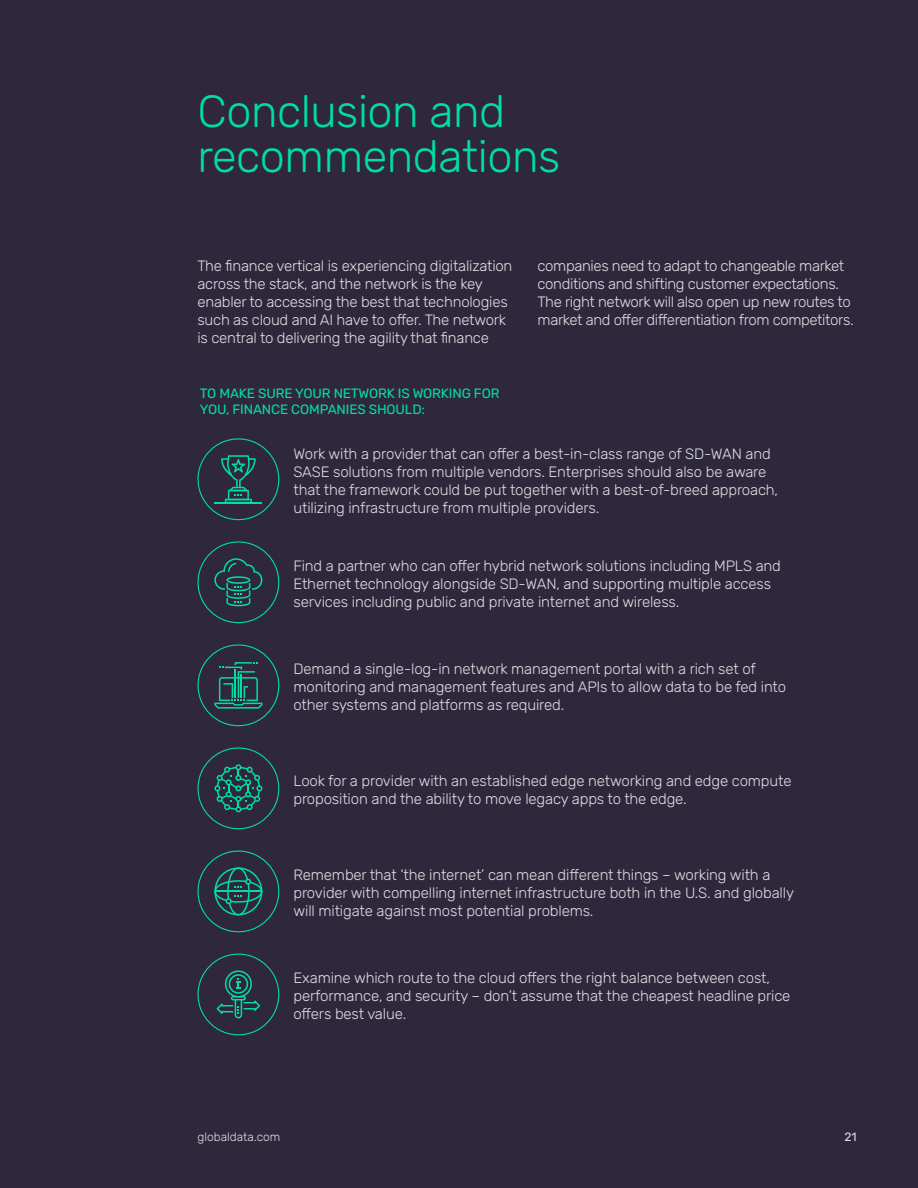
<style>
.page{position:relative;width:918px;height:1188px;background:#2f283c}
.page>*{position:absolute;margin:0;border:0;box-sizing:border-box;transform-origin:0 0}
.t1{font:300 45px/45px "Rubik";letter-spacing:-.01em;color:#00dea5}
.t2{font:300 15px/18px "Rubik";letter-spacing:-.01em;color:#dadfe2}
.t3{font:13.5px/16.2px "Rubik";letter-spacing:-.01em;color:#00dea5}
.t4{font:300 12px "Rubik";color:#dadfe2}
.t5{font:12px "Rubik";color:#dadfe2}
</style>
<div class="page">
<svg style="left:221px;top:455px;width:35px;height:47px"></svg>
<hr style="left:214px;top:502px;width:48px;height:1px;background:#00dea5">
<div style="left:198px;top:438px;width:81px;height:82px;border:1px solid #00dea5;border-radius:50%"></div>
<svg style="left:214px;top:558px;width:48px;height:48px"></svg>
<div style="left:198px;top:541px;width:81px;height:82px;border:1px solid #00dea5;border-radius:50%"></div>
<svg style="left:214px;top:662px;width:48px;height:47px"></svg>
<div style="left:198px;top:644px;width:81px;height:82px;border:1px solid #00dea5;border-radius:50%"></div>
<svg style="left:214px;top:764px;width:48px;height:48px"></svg>
<div style="left:198px;top:747px;width:81px;height:82px;border:1px solid #00dea5;border-radius:50%"></div>
<svg style="left:214px;top:867px;width:48px;height:48px"></svg>
<div style="left:198px;top:851px;width:81px;height:81px;border:1px solid #00dea5;border-radius:50%"></div>
<svg style="left:217px;top:970px;width:43px;height:48px"></svg>
<div style="left:198px;top:954px;width:81px;height:81px;border:1px solid #00dea5;border-radius:50%"></div>
<h1 class="t1" style="left:198px;top:90px;width:364px">Conclusion and recommendations</h1>
<p class="t2" style="left:198px;top:257px;width:317px">The finance vertical is experiencing digitalization across the stack, and the network is the key enabler to accessing the best that technologies such as cloud and AI have to offer. The network is central to delivering the agility that finance</p>
<p class="t2" style="left:538px;top:257px;width:318px">companies need to adapt to changeable market conditions and shifting customer expectations.<br>The right network will also open up new routes to market and offer differentiation from competitors.</p>
<p class="t3" style="left:200px;top:385px;width:301px">TO MAKE SURE YOUR NETWORK IS WORKING FOR<br>YOU, FINANCE COMPANIES SHOULD:</p>
<p class="t2" style="left:294px;top:445px;width:486px">Work with a provider that can offer a best-in-class range of SD-WAN and SASE solutions from multiple vendors. Enterprises should also be aware that the framework could be put together with a best-of-breed approach, utilizing infrastructure from multiple providers.</p>
<p class="t2" style="left:294px;top:558px;width:489px">Find a partner who can offer hybrid network solutions including MPLS and<br>Ethernet technology alongside SD-WAN, and supporting multiple access services including public and private internet and wireless.</p>
<p class="t2" style="left:294px;top:661px;width:494px">Demand a single-log-in network management portal with a rich set of monitoring and management features and APIs to allow data to be fed into other systems and platforms as required.</p>
<p class="t2" style="left:294px;top:773px;width:500px">Look for a provider with an established edge networking and edge compute proposition and the ability to move legacy apps to the edge.</p>
<p class="t2" style="left:294px;top:867px;width:502px">Remember that ‘the internet’ can mean different things – working with a provider with compelling internet infrastructure both in the U.S. and globally will mitigate against most potential problems.</p>
<p class="t2" style="left:294px;top:970px;width:498px">Examine which route to the cloud offers the right balance between cost, performance, and security – don’t assume that the cheapest headline price offers best value.</p>
<p class="t4" style="left:198px;top:1130px;width:84px">globaldata.com</p>
<p class="t5" style="left:844px;top:1130px;width:14px">21</p>
</div>
